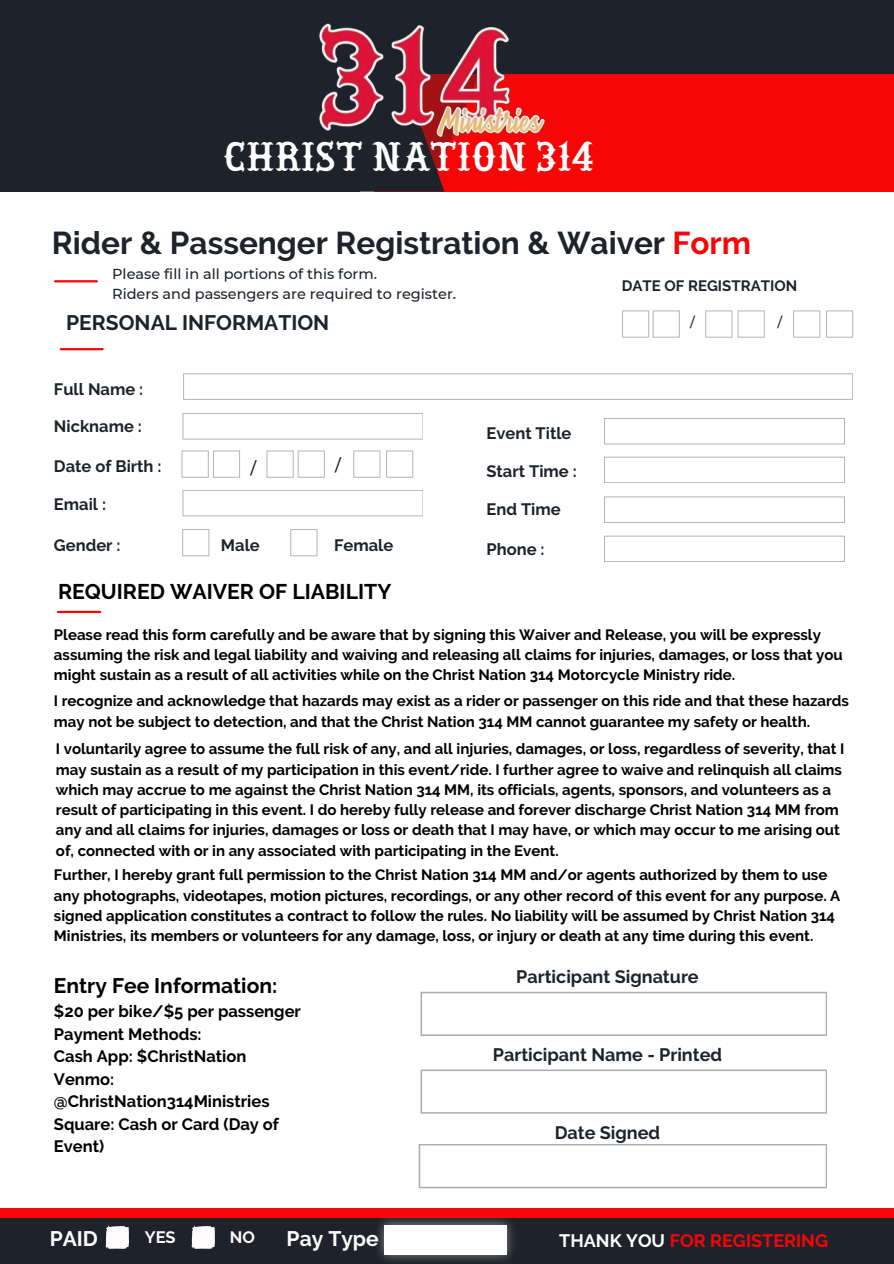
<style>
.page{position:relative;width:894px;height:1264px;background:#fff}
.page>*{position:absolute;margin:0;border:0;box-sizing:border-box;transform-origin:0 0}
.t1{font:42px "Hessian";color:#fff}
.t2{font:700 31.5px "Raleway";color:#1e232b}
.t3{font:700 21.15px "Raleway";color:#000}
.t4{font:700 21px "Raleway";color:#000}
.t5{font:700 21px "Raleway";color:#1e232b}
.t6{font:700 21px "Raleway";color:#fdfbfb}
.t7{font:700 18px "Raleway";color:#1e232b}
.t8{font:700 18px "Raleway";color:#f60606}
.t9{font:700 16.5px/22.5px "Raleway";color:#000}
.t10{font:700 16.5px "Raleway";color:#1e232b}
.t11{font:700 16.5px "Raleway";color:#fdfbfb}
.t12{font:500 16.5px "Montserrat";color:#1e232b}
.t13{font:700 15px/20.2px "Raleway";color:#000}
.t14{font:700 15px "Raleway";color:#1e232b}
.t15{font:500 14.4px "Montserrat";color:#1e232b}
.t16{font:500 13.5px "Montserrat";color:#1e232b}
.s1{color:#f60606}
.s2{color:#fff}
</style>
<div class="page">
<div style="left:0;top:1208px;width:893px;height:25px;background:#f60606"></div>
<div style="left:0;top:1218px;width:893px;height:45px;background:#1e232b"></div>
<div style="left:0;top:0;width:893px;height:175px;background:#1e232b"></div>
<div style="left:374px;top:74px;width:519px;height:118px;background:#f60606"></div>
<hr style="left:58px;top:611px;width:42px;height:2px;background:#f60606">
<div style="left:0;top:63px;width:359px;height:129px;background:#1e232b"></div>
<hr style="left:61px;top:348px;width:42px;height:2px;background:#f60606">
<svg style="left:622px;top:310px;width:57px;height:27px"></svg>
<svg style="left:705px;top:310px;width:59px;height:27px"></svg>
<svg style="left:793px;top:310px;width:59px;height:27px"></svg>
<svg style="left:183px;top:373px;width:669px;height:27px"></svg>
<svg style="left:182px;top:413px;width:241px;height:26px"></svg>
<svg style="left:604px;top:418px;width:240px;height:26px"></svg>
<svg style="left:604px;top:456px;width:240px;height:27px"></svg>
<svg style="left:604px;top:496px;width:240px;height:27px"></svg>
<svg style="left:604px;top:535px;width:240px;height:27px"></svg>
<svg style="left:181px;top:450px;width:59px;height:27px"></svg>
<svg style="left:182px;top:529px;width:27px;height:27px"></svg>
<svg style="left:290px;top:529px;width:27px;height:27px"></svg>
<svg style="left:386px;top:450px;width:27px;height:27px"></svg>
<svg style="left:266px;top:450px;width:59px;height:27px"></svg>
<svg style="left:353px;top:450px;width:27px;height:27px"></svg>
<svg style="left:182px;top:490px;width:241px;height:26px"></svg>
<img style="left:319px;top:23px;width:227px;height:169px">
<svg style="left:420px;top:991px;width:407px;height:44px"></svg>
<hr style="left:55px;top:280px;width:42px;height:2px;background:#f60606">
<svg style="left:420px;top:1069px;width:407px;height:44px"></svg>
<svg style="left:418px;top:1144px;width:409px;height:44px"></svg>
<svg style="left:105px;top:1225px;width:24px;height:23px"></svg>
<svg style="left:191px;top:1225px;width:24px;height:23px"></svg>
<img style="left:378px;top:1218px;width:135px;height:43px">
<div style="left:384px;top:1224px;width:122px;height:30px;background:#fff"></div>
<p class="t1" style="left:223px;top:142px;width:373px">CHRIST NATION 314</p>
<h6 class="t2" style="left:52px;top:224px;width:700px">Rider &amp; Passenger Registration &amp; Waiver <span class="s1">Form</span></h6>
<p class="t15" style="left:112px;top:265px;width:266px">Please fill in all portions of this form.</p>
<p class="t15" style="left:112px;top:285px;width:345px">Riders and passengers are required to register.</p>
<h6 class="t5" style="left:66px;top:310px;width:264px">PERSONAL INFORMATION</h6>
<h1 class="t10" style="left:54px;top:379px;width:91px">Full Name :</h1>
<h2 class="t10" style="left:54px;top:416px;width:89px">Nickname :</h2>
<h2 class="t10" style="left:54px;top:457px;width:109px">Date of Birth :</h2>
<p class="t10" style="left:54px;top:494px;width:54px">Email :</p>
<p class="t10" style="left:54px;top:535px;width:68px">Gender :</p>
<h6 class="t12" style="left:250px;top:457px;width:7px">/</h6>
<h6 class="t12" style="left:335px;top:455px;width:7px">/</h6>
<h6 class="t10" style="left:221px;top:535px;width:40px">Male</h6>
<h6 class="t10" style="left:334px;top:535px;width:61px">Female</h6>
<h6 class="t3" style="left:58px;top:579px;width:335px">REQUIRED WAIVER OF LIABILITY</h6>
<h6 class="t10" style="left:486px;top:424px;width:86px">Event Title</h6>
<p class="t10" style="left:486px;top:461px;width:92px">Start Time :</p>
<p class="t10" style="left:486px;top:499px;width:76px">End Time</p>
<h6 class="t10" style="left:486px;top:539px;width:60px">Phone :</h6>
<h6 class="t14" style="left:621px;top:277px;width:177px">DATE OF REGISTRATION</h6>
<h3 class="t16" style="left:690px;top:314px;width:6px">/</h3>
<p class="t16" style="left:777px;top:314px;width:6px">/</p>
<h6 class="t13" style="left:54px;top:624px;width:790px">Please read this form carefully and be aware that by signing this Waiver and Release, you will be expressly assuming the risk and legal liability and waiving and releasing all claims for injuries, damages, or loss that you might sustain as a result of all activities while on the Christ Nation 314 Motorcycle Ministry ride.</h6>
<h6 class="t13" style="left:54px;top:691px;width:796px">I recognize and acknowledge that hazards may exist as a rider or passenger on this ride and that these hazards may not be subject to detection, and that the Christ Nation 314 MM cannot guarantee my safety or health.</h6>
<h6 class="t13" style="left:56px;top:739px;width:789px">I voluntarily agree to assume the full risk of any, and all injuries, damages, or loss, regardless of severity, that I may sustain as a result of my participation in this event/ride. I further agree to waive and relinquish all claims which may accrue to me against the Christ Nation 314 MM, its officials, agents, sponsors, and volunteers as a result of participating in this event. I do hereby fully release and forever discharge Christ Nation 314 MM from any and all claims for injuries, damages or loss or death that I may have, or which may occur to me arising out of, connected with or in any associated with participating in the Event.</h6>
<h6 class="t13" style="left:54px;top:865px;width:787px">Further, I hereby grant full permission to the Christ Nation 314 MM and/or agents authorized by them to use any photographs, videotapes, motion pictures, recordings, or any other record of this event for any purpose. A signed application constitutes a contract to follow the rules. No liability will be assumed by Christ Nation 314<br>Ministries, its members or volunteers for any damage, loss, or injury or death at any time during this event.</h6>
<p class="t4" style="left:54px;top:973px;width:225px">Entry Fee Information:</p>
<p class="t9" style="left:54px;top:999px;width:248px">$20 per bike/$5 per passenger<br>Payment Methods:<br>Cash App: $ChristNation<br>Venmo: @ChristNation314Ministries<br>Square: Cash or Card (Day of<br>Event)</p>
<p class="t6" style="left:50px;top:1226px;width:50px">PAID</p>
<h5 class="t11" style="left:145px;top:1226px;width:32px">YES</h5>
<p class="t11" style="left:230px;top:1226px;width:27px">NO</p>
<h5 class="t6" style="left:286px;top:1226px;width:94px">Pay Type</h5>
<h3 class="t7" style="left:516px;top:965px;width:184px">Participant Signature</h3>
<p class="t7" style="left:492px;top:1044px;width:231px">Participant Name - Printed</p>
<h3 class="t7" style="left:554px;top:1121px;width:107px">Date Signed</h3>
<p class="t8" style="left:559px;top:1229px;width:270px"><span class="s2">THANK YOU</span> FOR REGISTERING</p>
</div>
